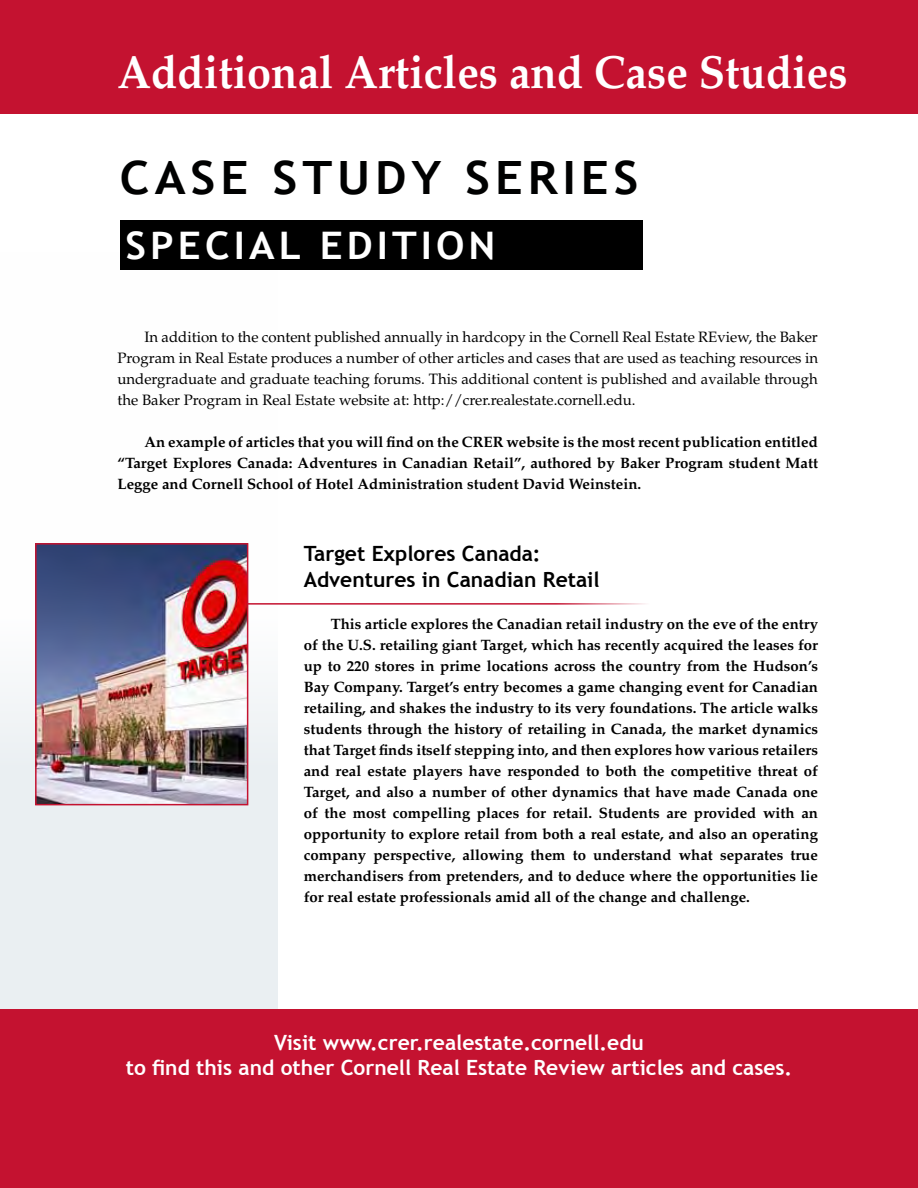
<style>
.page{position:relative;width:918px;height:1188px;background:#fff}
.page>*{position:absolute;margin:0;border:0;box-sizing:border-box;transform-origin:0 0}
.t1{font:700 46.5px "Palatino LT Std";color:#fff;scale:.93 1}
.t2{font:700 45.9px "Trebuchet MS";letter-spacing:.1em;color:#000101;scale:1.06 1}
.t3{font:700 37.95px "Trebuchet MS";letter-spacing:.1em;color:#fff;scale:1.06 1}
.t4{font:700 21px/25.2px "Trebuchet MS";color:#fff;text-align:center}
.t5{font:700 21px/25.2px "Trebuchet MS";color:#000}
.t6{font:700 15px/21px "Palatino LT Std";color:#000;text-align:justify}
.t7{font:15px/21px "Palatino LT Std";color:#000;text-align:justify}
</style>
<div class="page">
<div style="left:0;top:0;width:918px;height:114px;background:#c41230"></div>
<div style="left:0;top:252px;width:278px;height:882px;background:linear-gradient(to right,#f6f8f9,#f5f7f8)"></div>
<hr style="left:86px;top:603px;width:778px;height:2px;background:#c41230">
<img style="left:38px;top:546px;width:207px;height:256px">
<div style="left:35px;top:543px;width:213px;height:262px;border:2px solid #c41230"></div>
<div style="left:0;top:1010px;width:918px;height:178px;background:#c41230"></div>
<div style="left:120px;top:220px;width:522px;height:50px;background:#000"></div>
<h1 class="t1" style="left:118px;top:45px;width:787px">Additional Articles and Case Studies</h1>
<h2 class="t2" style="left:120px;top:149px;width:491px">CASE STUDY SERIES</h2>
<h3 class="t3" style="left:126px;top:222px;width:351px">SPECIAL EDITION</h3>
<p class="t7" style="left:118px;top:327px;width:702px;text-indent:27px">In addition to the content published annually in hardcopy in the Cornell Real Estate REview, the Baker Program in Real Estate produces a number of other articles and cases that are used as teaching resources in undergraduate and graduate teaching forums. This additional content is published and available through the Baker Program in Real Estate website at: http://crer.realestate.cornell.edu.</p>
<p class="t6" style="left:118px;top:432px;width:702px;text-indent:27px">An example of articles that you will find on the CRER website is the most recent publication entitled “Target Explores Canada: Adventures in Canadian Retail”, authored by Baker Program student Matt Legge and Cornell School of Hotel Administration student David Weinstein.</p>
<h3 class="t5" style="left:304px;top:541px;width:297px">Target Explores Canada:<br>Adventures in Canadian Retail</h3>
<p class="t6" style="left:304px;top:613px;width:516px;text-indent:27px">This article explores the Canadian retail industry on the eve of the entry of the U.S. retailing giant Target, which has recently acquired the leases for up to 220 stores in prime locations across the country from the Hudson’s Bay Company. Target’s entry becomes a game changing event for Canadian retailing, and shakes the industry to its very foundations. The article walks students through the history of retailing in Canada, the market dynamics that Target finds itself stepping into, and then explores how various retailers and real estate players have responded to both the competitive threat of Target, and also a number of other dynamics that have made Canada one of the most compelling places for retail. Students are provided with an opportunity to explore retail from both a real estate, and also an operating company perspective, allowing them to understand what separates true merchandisers from pretenders, and to deduce where the opportunities lie for real estate professionals amid all of the change and challenge.</p>
<h3 class="t4" style="left:126px;top:1030px;width:668px">Visit www.crer.realestate.cornell.edu<br>to find this and other Cornell Real Estate Review articles and cases.</h3>
</div>
